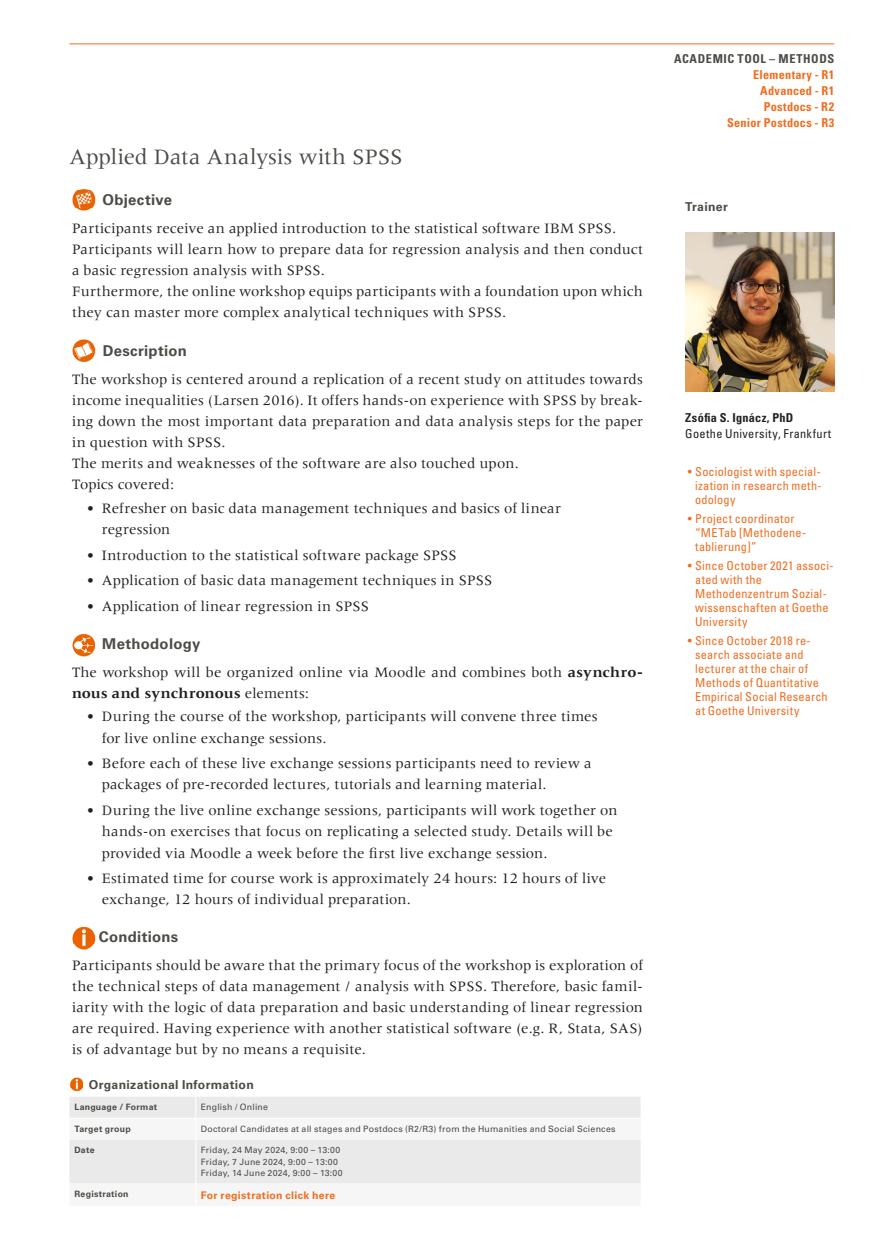
<style>
.page{position:relative;width:869px;height:1241px;background:#fff}
.page>*{position:absolute;margin:0;border:0;box-sizing:border-box;transform-origin:0 0}
.Kurse{font:22.75px "Meridien LT Std";color:#4c4b46}
.mengentext{font:14.88px/21px "Meridien LT Std";letter-spacing:.01em;color:#231f20}
.mengentext-2{font:700 14.88px "Univers LT Std";letter-spacing:.02em;color:#4c4b46}
.Objective_Description{font:700 14.88px "Univers LT Std";letter-spacing:.02em;color:#4c4b46}
.t1{font:condensed 12.25px/14px "Univers LT Std";letter-spacing:.02em;color:#ef6d20}
.Kopf_links_Einstufung{font:700 condensed 12.25px "Univers LT Std";letter-spacing:.025em;color:#ef6d20}
.Trainer_Name{font:condensed 12.25px/15.8px "Univers LT Std";letter-spacing:.03em;color:#231f20}
.Tabelle_Headline{font:700 12.25px "Univers LT Std";letter-spacing:.025em;color:#4c4b46}
.Kopf_links_Einstufung-2{font:700 condensed 12.25px "Univers LT Std";letter-spacing:.05em;color:#4c4b46}
.Headlines__Trainer{font:700 12.25px "Univers LT Std";letter-spacing:.025em;color:#4c4b46}
.Tabelle_Mengentext{font:700 10.5px "Univers LT Std";letter-spacing:.03em;color:#ef6d20}
.Tabelle_Mengentext-2{font:8.75px "Univers LT Std";letter-spacing:.025em;color:#4c4b46}
.Tabelle_Bold{font:700 8.75px "Univers LT Std";letter-spacing:.03em;color:#4c4b46}
.s1{font-family:"Meridien";font-weight:700}
.s2{font-weight:700}
</style>
<div class="page">
<hr style="left:69px;top:43px;width:764px;height:1px;background:#ef6d20">
<img style="left:685px;top:232px;width:148px;height:159px">
<img style="left:72px;top:188px;width:23px;height:23px">
<img style="left:72px;top:339px;width:23px;height:23px">
<img style="left:72px;top:634px;width:23px;height:22px">
<img style="left:72px;top:926px;width:23px;height:23px">
<img style="left:70px;top:1077px;width:13px;height:13px">
<div style="left:69px;top:1097px;width:571px;height:20px;background:#eaeaea"></div>
<div style="left:69px;top:1140px;width:571px;height:44px;background:#eaeaea"></div>
<svg style="left:195px;top:1097px;width:1px;height:20px"></svg>
<hr style="left:195px;top:1139px;width:1px;height:44px;background:#fff">
<p class="Kurse" style="left:69px;top:144px;width:334px">Applied Data Analysis with SPSS</p>
<p class="Objective_Description" style="left:102px;top:191px;width:71px">Objective</p>
<p class="mengentext" style="left:72px;top:218px;width:545px">Participants receive an applied introduction to the statistical software IBM SPSS.</p>
<p class="mengentext" style="left:72px;top:239px;width:572px">Participants will learn how to prepare data for regression analysis and then conduct a basic regression analysis with SPSS.</p>
<p class="mengentext" style="left:72px;top:281px;width:572px">Furthermore, the online workshop equips participants with a foundation upon which they can master more complex analytical techniques with SPSS.</p>
<p class="Objective_Description" style="left:103px;top:342px;width:86px">Description</p>
<p class="mengentext" style="left:72px;top:368px;width:572px;text-align:justify">The workshop is centered around a replication of a recent study on attitudes towards income inequalities (Larsen 2016). It offers hands-on experience with SPSS by break&shy;ing down the most important data preparation and data analysis steps for the paper in question with SPSS.</p>
<p class="mengentext" style="left:72px;top:452px;width:448px">The merits and weaknesses of the software are also touched upon.</p>
<p class="mengentext" style="left:72px;top:473px;width:104px">Topics covered:</p>
<p class="mengentext" style="left:102px;top:497px;width:460px;text-indent:-15px">• Refresher on basic data management techniques and basics of linear regression</p>
<p class="mengentext" style="left:87px;top:544px;width:371px">• Introduction to the statistical software package SPSS</p>
<p class="mengentext" style="left:87px;top:570px;width:407px">• Application of basic data management techniques in SPSS</p>
<p class="mengentext" style="left:87px;top:596px;width:284px">• Application of linear regression in SPSS</p>
<p class="mengentext-2" style="left:102px;top:635px;width:99px">Methodology</p>
<p class="mengentext" style="left:72px;top:661px;width:572px">The workshop will be organized online via Moodle and combines both <span class="s1">asynchro&shy;nous and synchronous</span> elements:</p>
<p class="mengentext" style="left:102px;top:706px;width:497px;text-indent:-15px">• During the course of the workshop, participants will convene three times for live online exchange sessions.</p>
<p class="mengentext" style="left:102px;top:753px;width:491px;text-indent:-15px">• Before each of these live exchange sessions participants need to review a packages of pre-recorded lectures, tutorials and learning material.</p>
<p class="mengentext" style="left:102px;top:800px;width:517px;text-indent:-15px">• During the live online exchange sessions, participants will work together on hands-on exercises that focus on replicating a selected study. Details will be provided via Moodle a week before the first live exchange session.</p>
<p class="mengentext" style="left:102px;top:868px;width:505px;text-indent:-15px">• Estimated time for course work is approximately 24 hours: 12 hours of live exchange, 12 hours of individual preparation.</p>
<p class="mengentext-2" style="left:99px;top:927px;width:81px">Conditions</p>
<p class="mengentext" style="left:72px;top:954px;width:572px;text-align:justify">Participants should be aware that the primary focus of the workshop is exploration of the technical steps of data management / analysis with SPSS. Therefore, basic famil&shy;iarity with the logic of data preparation and basic understanding of linear regression are required. Having experience with another statistical software (e.g. R, Stata, SAS) is of advantage but by no means a requisite.</p>
<p class="Tabelle_Headline" style="left:89px;top:1077px;width:166px">Organizational Information</p>
<p class="Tabelle_Bold" style="left:74px;top:1102px;width:84px">Language / Format</p>
<p class="Tabelle_Mengentext-2" style="left:201px;top:1101px;width:69px">English / Online</p>
<p class="Tabelle_Bold" style="left:74px;top:1123px;width:58px">Target group</p>
<p class="Tabelle_Mengentext-2" style="left:201px;top:1123px;width:416px">Doctoral Candidates at all stages and Postdocs (R2/R3) from the Humanities and Social Sciences</p>
<p class="Tabelle_Bold" style="left:74px;top:1144px;width:22px">Date</p>
<p class="Tabelle_Mengentext-2" style="left:201px;top:1144px;width:141px">Friday, 24 May 2024, 9:00 – 13:00</p>
<p class="Tabelle_Mengentext-2" style="left:201px;top:1156px;width:138px">Friday, 7 June 2024, 9:00 – 13:00</p>
<p class="Tabelle_Mengentext-2" style="left:201px;top:1167px;width:143px">Friday, 14 June 2024, 9:00 – 13:00</p>
<p class="Tabelle_Bold" style="left:74px;top:1188px;width:56px">Registration</p>
<p class="Tabelle_Mengentext" style="left:201px;top:1188px;width:136px">For registration click here</p>
<p class="Kopf_links_Einstufung-2" style="left:673px;top:52px;width:161px">ACADEMIC TOOL – METHODS</p>
<p class="Kopf_links_Einstufung" style="left:752px;top:67px;width:83px">Elementary - R1</p>
<p class="Kopf_links_Einstufung" style="left:759px;top:83px;width:75px">Advanced - R1</p>
<p class="Kopf_links_Einstufung" style="left:763px;top:99px;width:72px">Postdocs - R2</p>
<p class="Kopf_links_Einstufung" style="left:726px;top:115px;width:109px">Senior Postdocs - R3</p>
<p class="Headlines__Trainer" style="left:685px;top:199px;width:44px">Trainer</p>
<p class="Trainer_Name" style="left:685px;top:409px;width:147px"><span class="s2">Zsófia S. Ignácz, PhD<br></span>Goethe University, Frankfurt</p>
<p class="t1" style="left:694px;top:464px;width:128px;text-align:justify;text-indent:-7px">• Sociologist with special&shy;ization in research meth&shy;odology</p>
<p class="t1" style="left:694px;top:511px;width:112px;text-indent:-7px">• Project coordinator “METab [Methodene&shy;tablierung]”</p>
<p class="t1" style="left:694px;top:558px;width:140px;text-indent:-7px">• Since October 2021 associ&shy;ated with the<br>Methodenzentrum Sozial&shy;wissenschaften at Goethe<br>University</p>
<p class="t1" style="left:694px;top:633px;width:134px;text-indent:-7px">• Since October 2018 re&shy;search associate and lecturer at the chair of<br>Methods of Quantitative<br>Empirical Social Research at Goethe University</p>
</div>
